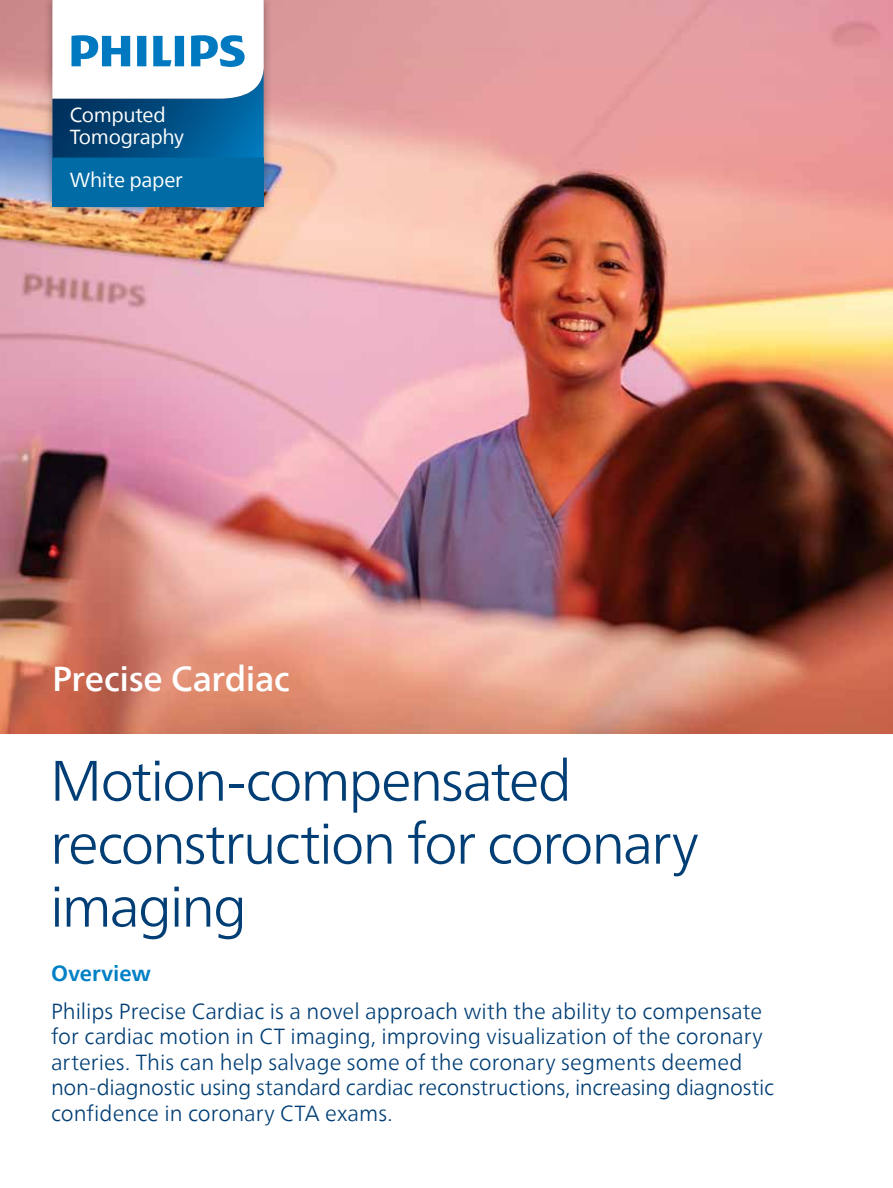
<style>
.page{position:relative;width:893px;height:1188px;background:#fff}
.page>*{position:absolute;margin:0;border:0;box-sizing:border-box;transform-origin:0 0}
.t1{font:300 57px/63px "Neue Frutiger World";letter-spacing:-.04em;color:#003e75}
.t2{font:500 34.5px "Neue Frutiger World";letter-spacing:-.005em;color:#fff}
.t3{font:300 21.75px/25.5px "Neue Frutiger World";color:#003e75}
.t4{font:700 21.75px "Neue Frutiger World";letter-spacing:-.005em;color:#0080c5}
.t5{font:20.25px/22.5px "Neue Frutiger World";letter-spacing:-.015em;color:#fff}
</style>
<div class="page">
<img style="left:0;top:0;width:893px;height:734px">
<div style="left:43px;top:0;width:230px;height:216px;background:#000;opacity:.35"></div>
<div style="left:50px;top:0;width:214px;height:210px;background:#000;opacity:.35"></div>
<div style="left:52px;top:158px;width:212px;height:49px;background:#006ba4"></div>
<svg style="left:52px;top:0;width:212px;height:158px"></svg>
<p class="t5" style="left:70px;top:104px;width:116px">Computed<br>Tomography</p>
<p class="t5" style="left:70px;top:169px;width:115px">White paper</p>
<h2 class="t2" style="left:52px;top:650px;width:239px">Precise Cardiac</h2>
<h1 class="t1" style="left:50px;top:750px;width:650px">Motion-compensated reconstruction for coronary imaging</h1>
<p class="t4" style="left:51px;top:954px;width:101px">Overview</p>
<p class="t3" style="left:51px;top:999px;width:725px">Philips Precise Cardiac is a novel approach with the ability to compensate for cardiac motion in CT imaging, improving visualization of the coronary arteries. This can help salvage some of the coronary segments deemed non-diagnostic using standard cardiac reconstructions, increasing diagnostic confidence in coronary CTA exams.</p>
</div>
